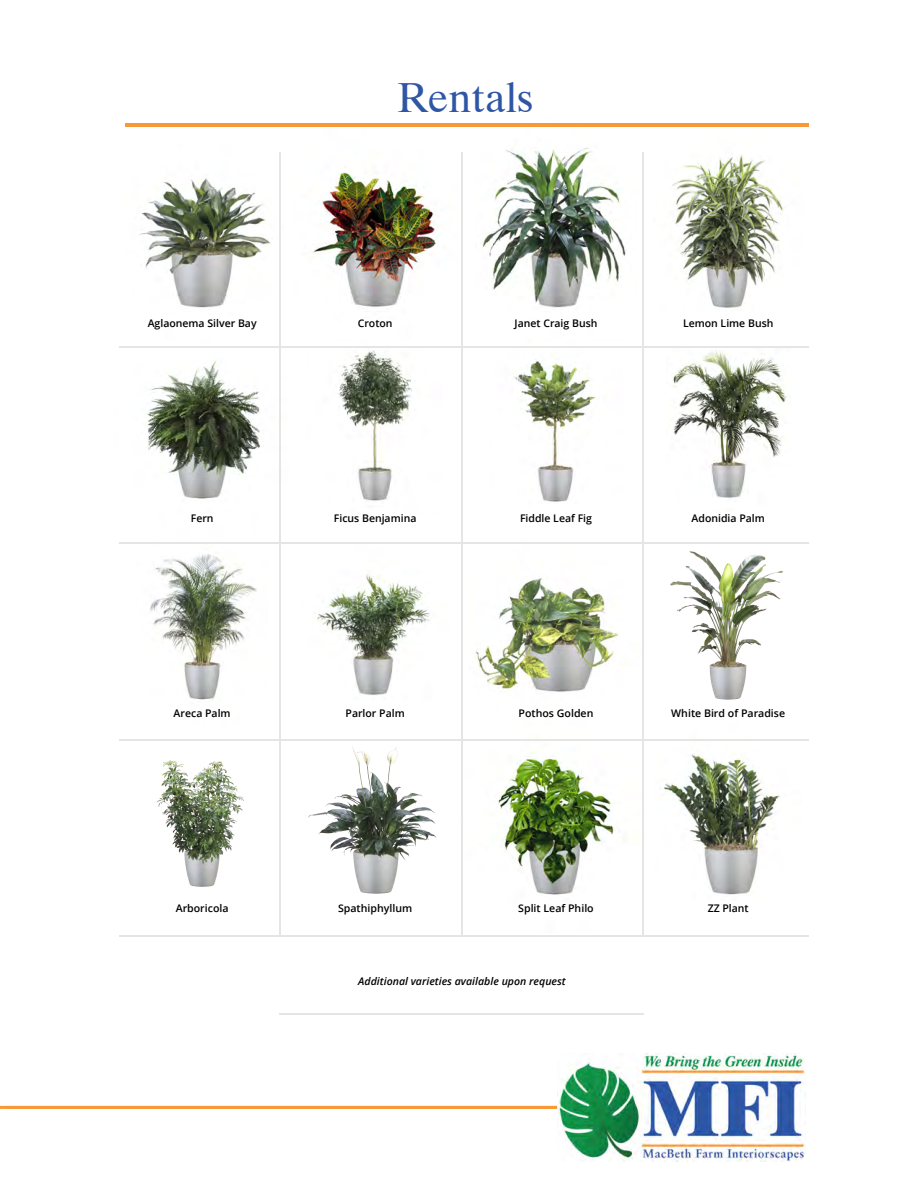
<style>
.page{position:relative;width:918px;height:1188px;background:#fff}
.page>*{position:absolute;margin:0;border:0;box-sizing:border-box;transform-origin:0 0}
.t1{font:42px "Dutch 801 BT";color:#2f56a5}
.t2{font:600 10.5px "Open Sans";color:#000}
.t3{font:italic 600 10.5px "Open Sans";color:#000}
</style>
<div class="page">
<hr style="left:0;top:1106px;width:683px;height:3px;background:#f89836">
<img style="left:557px;top:1053px;width:248px;height:108px">
<img style="left:119px;top:338px;width:181px;height:198px">
<img style="left:125px;top:126px;width:158px;height:212px">
<img style="left:308px;top:347px;width:134px;height:154px">
<img style="left:293px;top:126px;width:164px;height:213px">
<img style="left:458px;top:658px;width:196px;height:274px">
<img style="left:469px;top:482px;width:174px;height:244px">
<img style="left:489px;top:347px;width:134px;height:180px">
<img style="left:475px;top:126px;width:162px;height:182px">
<img style="left:672px;top:154px;width:113px;height:154px">
<img style="left:655px;top:740px;width:147px;height:155px">
<img style="left:673px;top:351px;width:114px;height:147px">
<img style="left:317px;top:573px;width:113px;height:122px">
<img style="left:150px;top:554px;width:107px;height:146px">
<img style="left:137px;top:740px;width:131px;height:147px">
<img style="left:652px;top:551px;width:131px;height:179px">
<img style="left:302px;top:740px;width:147px;height:154px">
<hr style="left:119px;top:346px;width:690px;height:1px;background:#e5e5e5">
<hr style="left:280px;top:152px;width:1px;height:783px;background:#e5e5e5">
<hr style="left:461px;top:152px;width:1px;height:783px;background:#e5e5e5">
<hr style="left:643px;top:152px;width:1px;height:783px;background:#e5e5e5">
<hr style="left:119px;top:542px;width:690px;height:2px;background:#e5e5e5">
<hr style="left:119px;top:739px;width:690px;height:1px;background:#e5e5e5">
<hr style="left:119px;top:935px;width:690px;height:2px;background:#e5e5e5">
<hr style="left:280px;top:1013px;width:364px;height:2px;background:#e5e5e5">
<hr style="left:125px;top:123px;width:684px;height:3px;background:#f89836">
<h1 class="t1" style="left:397px;top:72px;width:138px">Rentals</h1>
<p class="t2" style="left:148px;top:316px;width:110px">Aglaonema Silver Bay</p>
<p class="t2" style="left:358px;top:316px;width:36px">Croton</p>
<p class="t2" style="left:515px;top:316px;width:84px">Janet Craig Bush</p>
<p class="t2" style="left:683px;top:316px;width:92px">Lemon Lime Bush</p>
<p class="t2" style="left:191px;top:511px;width:24px">Fern</p>
<p class="t2" style="left:334px;top:511px;width:84px">Ficus Benjamina</p>
<p class="t2" style="left:520px;top:511px;width:74px">Fiddle Leaf Fig</p>
<p class="t2" style="left:692px;top:511px;width:75px">Adonidia Palm</p>
<p class="t2" style="left:174px;top:706px;width:59px">Areca Palm</p>
<p class="t2" style="left:346px;top:706px;width:61px">Parlor Palm</p>
<p class="t2" style="left:519px;top:706px;width:76px">Pothos Golden</p>
<p class="t2" style="left:671px;top:706px;width:115px">White Bird of Paradise</p>
<p class="t2" style="left:176px;top:901px;width:55px">Arboricola</p>
<p class="t2" style="left:518px;top:901px;width:77px">Split Leaf Philo</p>
<p class="t2" style="left:708px;top:901px;width:43px">ZZ Plant</p>
<p class="t2" style="left:338px;top:901px;width:76px">Spathiphyllum</p>
<p class="t3" style="left:358px;top:974px;width:209px">Additional varieties available upon request</p>
</div>
